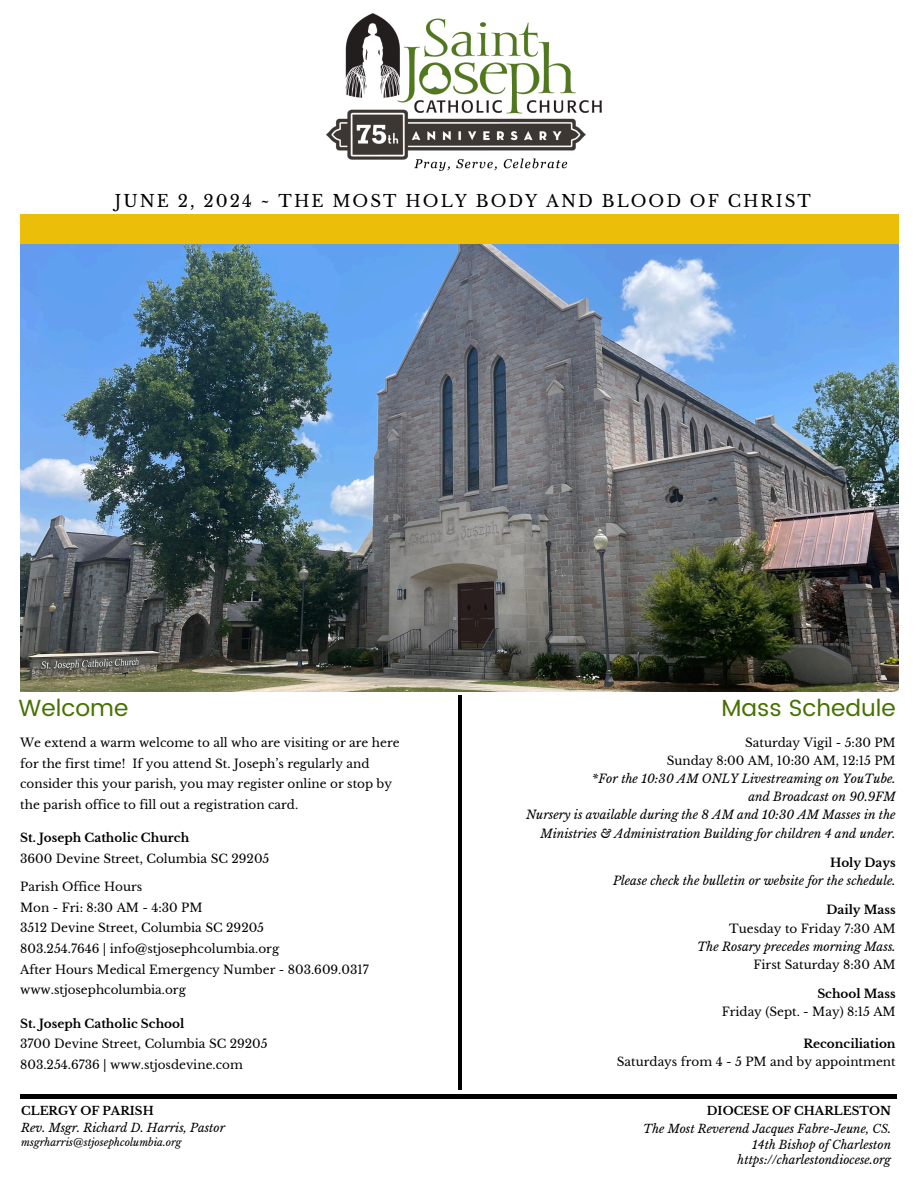
<style>
.page{position:relative;width:918px;height:1188px;background:#fff}
.page>*{position:absolute;margin:0;border:0;box-sizing:border-box;transform-origin:0 0}
.t1{font:23.4px "Poppins";color:#467102}
.t2{font:16.65px "Libre Baskerville";letter-spacing:.12em;color:#000}
.t3{font:12px/20.7px "Libre Baskerville";color:#000}
.t4{font:italic 12px "Libre Baskerville";color:#000}
.t5{font:700 12px "Libre Baskerville";color:#000}
.t6{font:italic 11.7px "Libre Baskerville";color:#000}
.t7{font:700 11.7px "Libre Baskerville";color:#000}
.t8{font:italic 10.2px "Libre Baskerville";color:#000}
</style>
<div class="page">
<hr style="left:458px;top:695px;width:3px;height:395px;background:#000">
<hr style="left:20px;top:1095px;width:876px;height:3px;background:#000">
<img style="left:327px;top:14px;width:274px;height:156px">
<div style="left:20px;top:214px;width:879px;height:33px;background:#eabe09"></div>
<img style="left:20px;top:245px;width:879px;height:446px">
<p class="t2" style="left:115px;top:190px;width:698px">JUNE 2, 2024 ~ THE MOST HOLY BODY AND BLOOD OF CHRIST</p>
<p class="t1" style="left:19px;top:695px;width:111px">Welcome</p>
<h2 class="t3" style="left:20px;top:733px;width:381px">We extend a warm welcome to all who are visiting or are here for the first time! If you attend St. Joseph’s regularly and consider this your parish, you may register online or stop by the parish office to fill out a registration card.</h2>
<p class="t5" style="left:20px;top:831px;width:171px">St. Joseph Catholic Church</p>
<h1 class="t3" style="left:20px;top:848px;width:251px">3600 Devine Street, Columbia SC 29205</h1>
<h1 class="t3" style="left:20px;top:877px;width:124px">Parish Office Hours</h1>
<p class="t3" style="left:20px;top:897px;width:184px">Mon - Fri: 8:30 AM - 4:30 PM</p>
<p class="t3" style="left:20px;top:918px;width:245px">3512 Devine Street, Columbia SC 29205</p>
<p class="t3" style="left:20px;top:938px;width:260px">803.254.7646 | info@stjosephcolumbia.org</p>
<p class="t3" style="left:20px;top:959px;width:350px">After Hours Medical Emergency Number - 803.609.0317 www.stjosephcolumbia.org</p>
<p class="t5" style="left:20px;top:1016px;width:166px">St. Joseph Catholic School</p>
<p class="t3" style="left:20px;top:1034px;width:249px">3700 Devine Street, Columbia SC 29205</p>
<p class="t3" style="left:20px;top:1054px;width:224px">803.254.6736 | www.stjosdevine.com</p>
<p class="t1" style="left:721px;top:695px;width:176px">Mass Schedule</p>
<p class="t3" style="left:745px;top:732px;width:152px">Saturday Vigil - 5:30 PM</p>
<p class="t3" style="left:667px;top:750px;width:231px">Sunday 8:00 AM, 10:30 AM, 12:15 PM</p>
<p class="t4" style="left:592px;top:772px;width:305px">*For the 10:30 AM ONLY Livestreaming on YouTube.</p>
<p class="t4" style="left:748px;top:790px;width:149px">and Broadcast on 90.9FM</p>
<p class="t4" style="left:526px;top:808px;width:371px">Nursery is available during the 8 AM and 10:30 AM Masses in the</p>
<p class="t4" style="left:541px;top:826px;width:357px">Ministries &amp; Administration Building for children 4 and under.</p>
<p class="t5" style="left:830px;top:855px;width:67px">Holy Days</p>
<p class="t4" style="left:613px;top:873px;width:284px">Please check the bulletin or website for the schedule.</p>
<p class="t5" style="left:826px;top:903px;width:71px">Daily Mass</p>
<p class="t3" style="left:729px;top:918px;width:168px">Tuesday to Friday 7:30 AM</p>
<p class="t4" style="left:697px;top:939px;width:200px">The Rosary precedes morning Mass.</p>
<p class="t3" style="left:754px;top:954px;width:144px">First Saturday 8:30 AM</p>
<p class="t5" style="left:817px;top:987px;width:80px">School Mass</p>
<p class="t3" style="left:722px;top:1002px;width:175px">Friday (Sept. - May) 8:15 AM</p>
<p class="t5" style="left:803px;top:1037px;width:94px">Reconciliation</p>
<p class="t3" style="left:617px;top:1052px;width:280px">Saturdays from 4 - 5 PM and by appointment</p>
<p class="t7" style="left:21px;top:1104px;width:134px">CLERGY OF PARISH</p>
<h3 class="t7" style="left:707px;top:1104px;width:186px">DIOCESE OF CHARLESTON</h3>
<h3 class="t6" style="left:21px;top:1121px;width:205px">Rev. Msgr. Richard D. Harris, Pastor</h3>
<p class="t8" style="left:21px;top:1136px;width:162px">msgrharris@stjosephcolumbia.org</p>
<p class="t6" style="left:643px;top:1122px;width:249px">The Most Reverend Jacques Fabre-Jeune, CS.</p>
<p class="t6" style="left:752px;top:1137px;width:140px">14th Bishop of Charleston</p>
<p class="t6" style="left:738px;top:1153px;width:155px">https://charlestondiocese.org</p>
</div>
